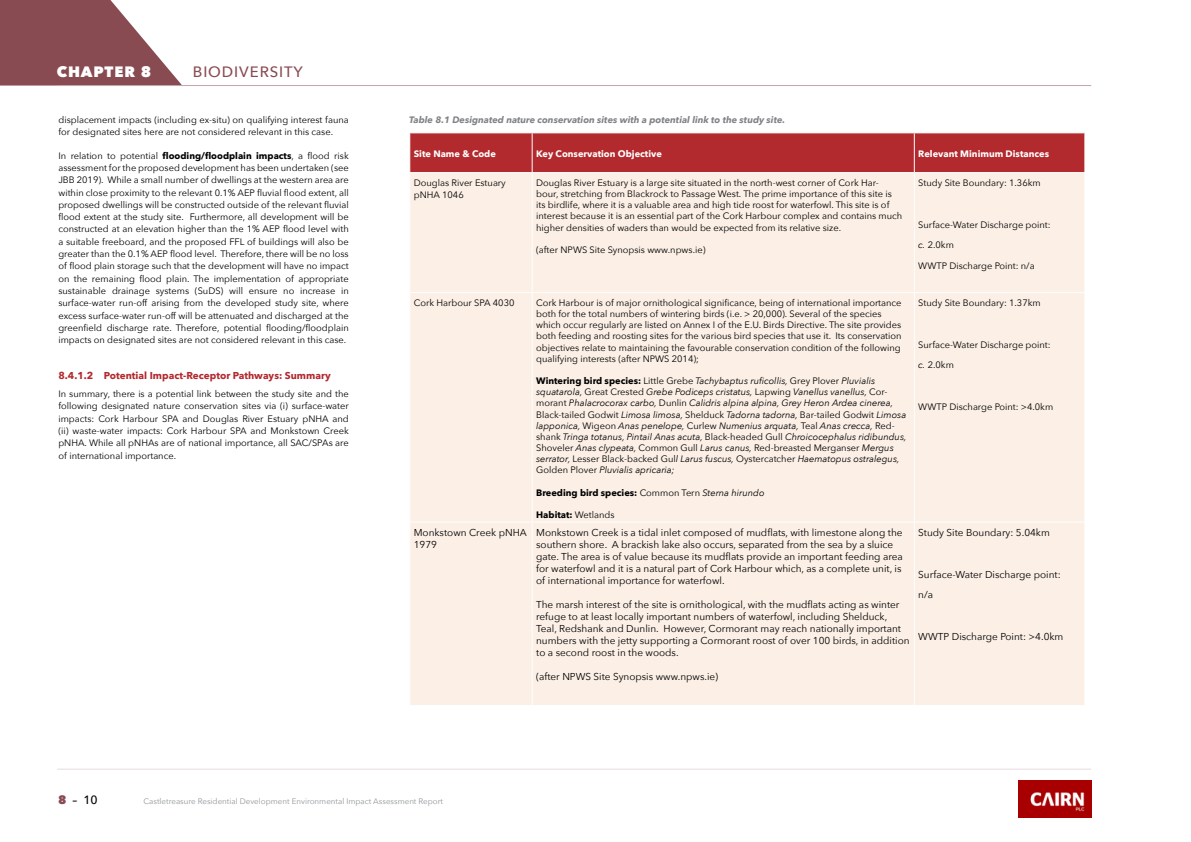
<style>
.page{position:relative;width:1191px;height:842px;background:#fff}
.page>*{position:absolute;margin:0;border:0;box-sizing:border-box;transform-origin:0 0}
.t1{font:500 15px "Avenir Next";letter-spacing:.06em;color:#894b52}
.t2{font:800 15px "Avenir Next";letter-spacing:.06em;color:#fff}
.t3{font:500 12px "Avenir Next";color:#000}
.t4{font:10px/12px "Avenir Next";color:#000}
.t5{font:700 10px "Avenir Next";color:#b2292e}
.t6{font:9.3px/12.3px "Avenir Next";color:#000}
.t7{font:italic 9.3px/11.2px "Avenir Next";color:#000}
.t8{font:italic 700 9.3px "Avenir Next";color:#808285}
.t9{font:700 9.3px "Avenir Next";color:#fff}
.t10{font:700 9.3px "Avenir Next";color:#000}
.t11{font:8px "Avenir Next";color:#939598}
.s1{font-weight:700}
.s2{font-style:italic}
.s3{font-weight:700;font-style:normal}
.s4{font-style:normal}
.s5{font-weight:400}
.s6{font-weight:400;font-style:italic}
.s7{font-weight:800;color:#894b52}
</style>
<div class="page">
<svg style="left:0;top:0;width:182px;height:86px"></svg>
<hr style="left:57px;top:85px;width:1034px;height:1px;background:#c4a5a9">
<hr style="left:57px;top:769px;width:1034px;height:1px;background:#e7dbdc">
<img style="left:1018px;top:780px;width:73px;height:37px">
<div style="left:410px;top:133px;width:674px;height:39px;background:#b2292e"></div>
<div style="left:410px;top:173px;width:674px;height:532px;background:#fbefe6"></div>
<hr style="left:531px;top:173px;width:1px;height:119px;background:#fff">
<hr style="left:913px;top:173px;width:1px;height:119px;background:#fff">
<hr style="left:409px;top:292px;width:123px;height:1px;background:#fff">
<hr style="left:532px;top:292px;width:382px;height:1px;background:#fff">
<hr style="left:531px;top:293px;width:1px;height:228px;background:#fff">
<hr style="left:914px;top:292px;width:171px;height:1px;background:#fff">
<hr style="left:913px;top:293px;width:1px;height:228px;background:#fff">
<hr style="left:531px;top:133px;width:1px;height:39px;background:#fff">
<hr style="left:913px;top:133px;width:1px;height:39px;background:#fff">
<hr style="left:409px;top:521px;width:123px;height:1px;background:#fff">
<hr style="left:532px;top:521px;width:382px;height:1px;background:#fff">
<hr style="left:531px;top:522px;width:1px;height:183px;background:#fff">
<hr style="left:914px;top:521px;width:171px;height:1px;background:#fff">
<hr style="left:913px;top:522px;width:1px;height:183px;background:#fff">
<h1 class="t2" style="left:57px;top:63px;width:96px">CHAPTER 8</h1>
<h1 class="t1" style="left:193px;top:59px;width:111px">BIODIVERSITY</h1>
<p class="t6" style="left:58px;top:113px;width:292px">displacement impacts (including ex-situ) on qualifying interest fauna for designated sites here are not considered relevant in this case.</p>
<p class="t6" style="left:58px;top:149px;width:292px;text-align:justify">In relation to potential <span class="s1">flooding/floodplain impacts</span>, a flood risk assessment for the proposed development has been undertaken (see JBB 2019). While a small number of dwellings at the western area are within close proximity to the relevant 0.1% AEP fluvial flood extent, all proposed dwellings will be constructed outside of the relevant fluvial flood extent at the study site. Furthermore, all development will be constructed at an elevation higher than the 1% AEP flood level with a suitable freeboard, and the proposed FFL of buildings will also be greater than the 0.1% AEP flood level. Therefore, there will be no loss of flood plain storage such that the development will have no impact on the remaining flood plain. The implementation of appropriate sustainable drainage systems (SuDS) will ensure no increase in surface-water run-off arising from the developed study site, where excess surface-water run-off will be attenuated and discharged at the greenfield discharge rate. Therefore, potential flooding/floodplain impacts on designated sites are not considered relevant in this case.</p>
<p class="t5" style="left:58px;top:367px;width:274px">8.4.1.2 Potential Impact-Receptor Pathways: Summary</p>
<p class="t6" style="left:58px;top:387px;width:292px;text-align:justify">In summary, there is a potential link between the study site and the following designated nature conservation sites via (i) surface-water impacts: Cork Harbour SPA and Douglas River Estuary pNHA and (ii) waste-water impacts: Cork Harbour SPA and Monkstown Creek pNHA. While all pNHAs are of national importance, all SAC/SPAs are of international importance.</p>
<p class="t8" style="left:409px;top:111px;width:377px">Table 8.1 Designated nature conservation sites with a potential link to the study site.</p>
<p class="t9" style="left:414px;top:146px;width:84px">Site Name &amp; Code</p>
<p class="t9" style="left:536px;top:146px;width:127px">Key Conservation Objective</p>
<p class="t9" style="left:918px;top:146px;width:132px">Relevant Minimum Distances</p>
<p class="t6" style="left:414px;top:176px;width:94px">Douglas River Estuary pNHA 1046</p>
<p class="t6" style="left:536px;top:177px;width:367px;line-height:11.2px">Douglas River Estuary is a large site situated in the north-west corner of Cork Har&shy;bour, stretching from Blackrock to Passage West. The prime importance of this site is its birdlife, where it is a valuable area and high tide roost for waterfowl. This site is of interest because it is an essential part of the Cork Harbour complex and contains much higher densities of waders than would be expected from its relative size.</p>
<p class="t6" style="left:536px;top:243px;width:171px">(after NPWS Site Synopsis www.npws.ie)</p>
<p class="t6" style="left:918px;top:176px;width:124px">Study Site Boundary: 1.36km</p>
<p class="t6" style="left:918px;top:218px;width:134px">Surface-Water Discharge point:</p>
<p class="t6" style="left:918px;top:239px;width:37px"><span class="s2">c.</span> 2.0km</p>
<p class="t6" style="left:918px;top:259px;width:118px">WWTP Discharge Point: n/a</p>
<p class="t6" style="left:414px;top:296px;width:102px">Cork Harbour SPA 4030</p>
<p class="t6" style="left:536px;top:297px;width:367px;line-height:11.2px">Cork Harbour is of major ornithological significance, being of international importance both for the total numbers of wintering birds (i.e. &gt; 20,000). Several of the species which occur regularly are listed on Annex I of the E.U. Birds Directive. The site provides both feeding and roosting sites for the various bird species that use it. Its conservation objectives relate to maintaining the favourable conservation condition of the following qualifying interests (after NPWS 2014);</p>
<p class="t7" style="left:536px;top:375px;width:372px"><span class="s3">Wintering bird species:</span> <span class="s4">Little Grebe</span> Tachybaptus ruficollis, <span class="s4">Grey Plover</span> Pluvialis squatarola, <span class="s4">Great Crested</span> Grebe Podiceps cristatus, <span class="s4">Lapwing</span> Vanellus vanellus, <span class="s4">Cor&shy;morant</span> Phalacrocorax carbo, <span class="s4">Dunlin</span> Calidris alpina alpina, Grey Heron Ardea cinerea, <span class="s4">Black-tailed Godwit</span> Limosa limosa, <span class="s4">Shelduck</span> Tadorna tadorna, <span class="s4">Bar-tailed Godwit</span> Limosa lapponica, <span class="s4">Wigeon</span> Anas penelope, <span class="s4">Curlew</span> Numenius arquata, <span class="s4">Teal</span> Anas crecca, <span class="s4">Red&shy;shank</span> Tringa totanus, Pintail Anas acuta, <span class="s4">Black-headed Gull</span> Chroicocephalus ridibundus, <span class="s4">Shoveler</span> Anas clypeata, <span class="s4">Common Gull</span> Larus canus, <span class="s4">Red-breasted Merganser</span> Mergus serrator, <span class="s4">Lesser Black-backed Gul</span>l Larus fuscus, <span class="s4">Oystercatcher</span> Haematopus ostralegus, <span class="s4">Golden Plover</span> Pluvialis apricaria;</p>
<p class="t10" style="left:536px;top:484px;width:230px">Breeding bird species: <span class="s5">Common Tern</span> <span class="s6">Sterna hirundo</span></p>
<p class="t10" style="left:536px;top:507px;width:80px">Habitat: <span class="s5">Wetlands</span></p>
<p class="t4" style="left:414px;top:526px;width:115px;line-height:12.3px">Monkstown Creek pNHA<br>1979</p>
<p class="t4" style="left:536px;top:526px;width:368px">Monkstown Creek is a tidal inlet composed of mudflats, with limestone along the southern shore. A brackish lake also occurs, separated from the sea by a sluice gate. The area is of value because its mudflats provide an important feeding area for waterfowl and it is a natural part of Cork Harbour which, as a complete unit, is of international importance for waterfowl.</p>
<p class="t4" style="left:536px;top:598px;width:375px">The marsh interest of the site is ornithological, with the mudflats acting as winter refuge to at least locally important numbers of waterfowl, including Shelduck, Teal, Redshank and Dunlin. However, Cormorant may reach nationally important numbers with the jetty supporting a Cormorant roost of over 100 birds, in addition to a second roost in the woods.</p>
<p class="t4" style="left:536px;top:670px;width:184px">(after NPWS Site Synopsis www.npws.ie)</p>
<p class="t6" style="left:918px;top:296px;width:124px">Study Site Boundary: 1.37km</p>
<p class="t6" style="left:918px;top:338px;width:134px">Surface-Water Discharge point:</p>
<p class="t6" style="left:918px;top:359px;width:37px"><span class="s2">c.</span> 2.0km</p>
<p class="t6" style="left:918px;top:400px;width:136px">WWTP Discharge Point: &gt;4.0km</p>
<p class="t4" style="left:918px;top:526px;width:133px">Study Site Boundary: 5.04km</p>
<p class="t4" style="left:918px;top:563px;width:144px;line-height:20.8px">Surface-Water Discharge point: n/a</p>
<p class="t4" style="left:918px;top:630px;width:147px">WWTP Discharge Point: &gt;4.0km</p>
<p class="t3" style="left:58px;top:789px;width:41px"><span class="s7">8</span> – 10</p>
<p class="t11" style="left:144px;top:794px;width:301px">Castletreasure Residential Development Environmental Impact Assessment Report</p>
</div>
